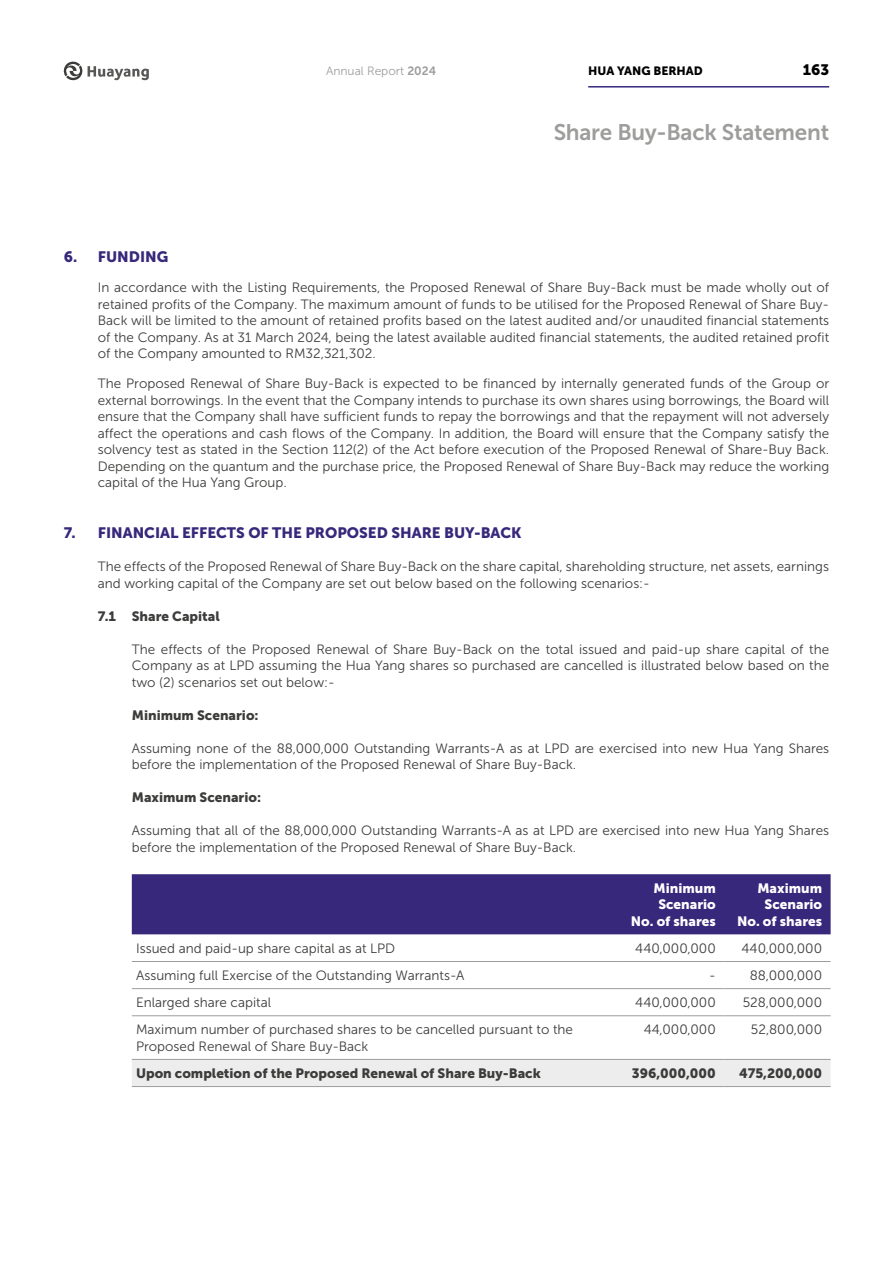
<style>
.page{position:relative;width:893px;height:1263px;background:#fff}
.page>*{position:absolute;margin:0;border:0;box-sizing:border-box;transform-origin:0 0}
.t1{font:22.5px "Museo Sans 700";letter-spacing:-.01em;color:#9d9d9c}
.t2{font:15px "Museo Sans 900";color:#37287b}
.t3{font:15px "Museo Sans 900";color:#000}
.t4{font:13.5px/16.5px "Museo Sans 300";color:#3c3c3b}
.t5{font:13.5px "Museo Sans 900";color:#3c3c3b}
.t6{font:13.5px/16.5px "Museo Sans 900";color:#fff;text-align:right}
.t7{font:12px "Museo Sans 300";color:#9d9d9c}
.t8{font:12px "Museo Sans 900";color:#000}
.s1{font-family:"Museo Sans 700"}
</style>
<div class="page">
<hr style="left:588px;top:86px;width:241px;height:2px;background:#37287b">
<svg style="left:63px;top:61px;width:86px;height:20px"></svg>
<div style="left:132px;top:874px;width:699px;height:60px;background:#37287b"></div>
<div style="left:132px;top:1060px;width:699px;height:26px;background:#ededed"></div>
<hr style="left:132px;top:961px;width:486px;height:1px;background:#9d9d9c">
<hr style="left:618px;top:961px;width:106px;height:1px;background:#9d9d9c">
<hr style="left:724px;top:961px;width:107px;height:1px;background:#9d9d9c">
<hr style="left:132px;top:988px;width:486px;height:1px;background:#9d9d9c">
<hr style="left:618px;top:988px;width:106px;height:1px;background:#9d9d9c">
<hr style="left:724px;top:988px;width:107px;height:1px;background:#9d9d9c">
<hr style="left:132px;top:1015px;width:486px;height:1px;background:#9d9d9c">
<hr style="left:618px;top:1015px;width:106px;height:1px;background:#9d9d9c">
<hr style="left:724px;top:1015px;width:107px;height:1px;background:#9d9d9c">
<hr style="left:132px;top:1059px;width:486px;height:1px;background:#9d9d9c">
<hr style="left:618px;top:1059px;width:106px;height:1px;background:#9d9d9c">
<hr style="left:724px;top:1059px;width:107px;height:1px;background:#9d9d9c">
<hr style="left:132px;top:1086px;width:486px;height:1px;background:#9d9d9c">
<hr style="left:618px;top:1086px;width:106px;height:1px;background:#9d9d9c">
<hr style="left:724px;top:1086px;width:107px;height:1px;background:#9d9d9c">
<p class="t7" style="left:326px;top:65px;width:112px">Annual Report <span class="s1">2024</span></p>
<p class="t8" style="left:588px;top:64px;width:116px">HUA YANG BERHAD</p>
<p class="t3" style="left:803px;top:62px;width:28px">163</p>
<h1 class="t1" style="left:554px;top:120px;width:277px">Share Buy-Back Statement</h1>
<p class="t2" style="left:64px;top:248px;width:106px">6. FUNDING</p>
<p class="t4" style="left:98px;top:279px;width:733px;text-align:justify">In accordance with the Listing Requirements, the Proposed Renewal of Share Buy-Back must be made wholly out of retained profits of the Company. The maximum amount of funds to be utilised for the Proposed Renewal of Share Buy-Back will be limited to the amount of retained profits based on the latest audited and/or unaudited financial statements of the Company. As at 31 March 2024, being the latest available audited financial statements, the audited retained profit of the Company amounted to RM32,321,302.</p>
<p class="t4" style="left:98px;top:375px;width:733px;text-align:justify">The Proposed Renewal of Share Buy-Back is expected to be financed by internally generated funds of the Group or external borrowings. In the event that the Company intends to purchase its own shares using borrowings, the Board will ensure that the Company shall have sufficient funds to repay the borrowings and that the repayment will not adversely affect the operations and cash flows of the Company. In addition, the Board will ensure that the Company satisfy the solvency test as stated in the Section 112(2) of the Act before execution of the Proposed Renewal of Share-Buy Back.<br>Depending on the quantum and the purchase price, the Proposed Renewal of Share Buy-Back may reduce the working capital of the Hua Yang Group.</p>
<p class="t2" style="left:64px;top:524px;width:459px">7. FINANCIAL EFFECTS OF THE PROPOSED SHARE BUY-BACK</p>
<p class="t4" style="left:98px;top:558px;width:733px">The effects of the Proposed Renewal of Share Buy-Back on the share capital, shareholding structure, net assets, earnings and working capital of the Company are set out below based on the following scenarios:-</p>
<p class="t5" style="left:98px;top:608px;width:123px">7.1 Share Capital</p>
<p class="t4" style="left:132px;top:641px;width:699px;text-align:justify">The effects of the Proposed Renewal of Share Buy-Back on the total issued and paid-up share capital of the Company as at LPD assuming the Hua Yang shares so purchased are cancelled is illustrated below based on the two (2) scenarios set out below:-</p>
<p class="t5" style="left:132px;top:707px;width:128px">Minimum Scenario:</p>
<p class="t4" style="left:132px;top:740px;width:699px">Assuming none of the 88,000,000 Outstanding Warrants-A as at LPD are exercised into new Hua Yang Shares before the implementation of the Proposed Renewal of Share Buy-Back.</p>
<p class="t5" style="left:132px;top:790px;width:131px">Maximum Scenario:</p>
<p class="t4" style="left:132px;top:822px;width:699px">Assuming that all of the 88,000,000 Outstanding Warrants-A as at LPD are exercised into new Hua Yang Shares before the implementation of the Proposed Renewal of Share Buy-Back.</p>
<p class="t6" style="left:631px;top:880px;width:87px">Minimum<br>Scenario<br>No. of shares</p>
<p class="t6" style="left:737px;top:880px;width:87px">Maximum<br>Scenario<br>No. of shares</p>
<p class="t4" style="left:136px;top:940px;width:261px">Issued and paid-up share capital as at LPD</p>
<p class="t4" style="left:635px;top:940px;width:82px">440,000,000</p>
<p class="t4" style="left:742px;top:940px;width:82px">440,000,000</p>
<p class="t4" style="left:136px;top:967px;width:330px">Assuming full Exercise of the Outstanding Warrants-A</p>
<p class="t4" style="left:709px;top:967px;width:8px">-</p>
<p class="t4" style="left:750px;top:967px;width:74px">88,000,000</p>
<p class="t4" style="left:136px;top:994px;width:136px">Enlarged share capital</p>
<p class="t4" style="left:635px;top:994px;width:82px">440,000,000</p>
<p class="t4" style="left:743px;top:994px;width:81px">528,000,000</p>
<p class="t4" style="left:136px;top:1021px;width:438px">Maximum number of purchased shares to be cancelled pursuant to the<br>Proposed Renewal of Share Buy-Back</p>
<p class="t4" style="left:644px;top:1021px;width:74px">44,000,000</p>
<p class="t4" style="left:751px;top:1021px;width:73px">52,800,000</p>
<p class="t5" style="left:136px;top:1066px;width:406px">Upon completion of the Proposed Renewal of Share Buy-Back</p>
<p class="t5" style="left:632px;top:1066px;width:85px">396,000,000</p>
<p class="t5" style="left:739px;top:1066px;width:85px">475,200,000</p>
</div>
